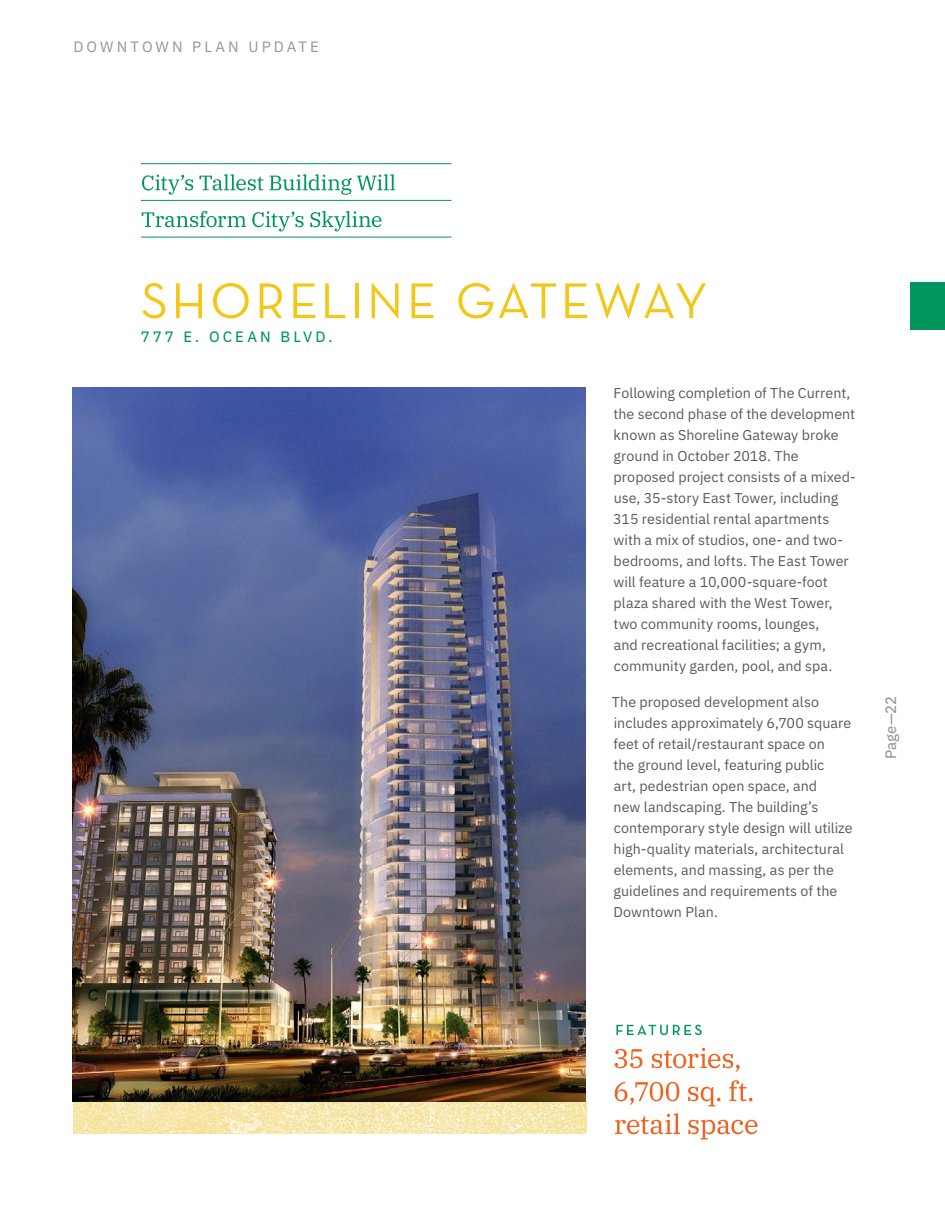
<style>
.page{position:relative;width:945px;height:1215px;background:#fff}
.page>*{position:absolute;margin:0;border:0;box-sizing:border-box;transform-origin:0 0}
.t1{font:51px "Neutra Text Book Alt";letter-spacing:.06em;color:#f3c716}
.t2{font:15px "IBM Plex Sans";letter-spacing:.2em;color:#939598}
.t3{font:15px "IBM Plex Sans Text";letter-spacing:.205em;color:#00975f}
.t4{font:15px "IBM Plex Sans Text";color:#939598}
.t5{font:14.25px/21px "IBM Plex Sans";letter-spacing:.005em;color:#58595b}
</style>
<div class="page">
<svg style="left:142px;top:211px;width:240px;height:20px"></svg>
<svg style="left:142px;top:174px;width:253px;height:21px"></svg>
<hr style="left:141px;top:163px;width:310px;height:1px;background:#00975f">
<hr style="left:141px;top:200px;width:310px;height:1px;background:#00975f">
<hr style="left:141px;top:237px;width:310px;height:1px;background:#00975f">
<svg style="left:615px;top:1113px;width:143px;height:26px"></svg>
<svg style="left:615px;top:1080px;width:137px;height:26px"></svg>
<svg style="left:615px;top:1048px;width:125px;height:24px"></svg>
<svg style="left:616px;top:1025px;width:86px;height:10px"></svg>
<img style="left:73px;top:387px;width:513px;height:747px">
<div style="left:910px;top:282px;width:35px;height:48px;background:#00975f"></div>
<p class="t2" style="left:73px;top:35px;width:247px">DOWNTOWN PLAN UPDATE</p>
<h1 class="t1" style="left:141px;top:270px;width:568px">SHORELINE GATEWAY</h1>
<p class="t3" style="left:141px;top:325px;width:193px">777 E. OCEAN BLVD.</p>
<p class="t5" style="left:613px;top:381px;width:244px">Following completion of The Current, the second phase of the development known as Shoreline Gateway broke ground in October 2018. The proposed project consists of a mixed&shy;use, 35-story East Tower, including 315 residential rental apartments with a mix of studios, one- and two&shy;bedrooms, and lofts. The East Tower will feature a 10,000-square-foot plaza shared with the West Tower, two community rooms, lounges,<br>and recreational facilities; a gym, community garden, pool, and spa.</p>
<p class="t5" style="left:612px;top:691px;width:242px">The proposed development also includes approximately 6,700 square feet of retail/restaurant space on<br>the ground level, featuring public<br>art, pedestrian open space, and<br>new landscaping. The building’s contemporary style design will utilize high-quality materials, architectural elements, and massing, as per the guidelines and requirements of the Downtown Plan.</p>
<p class="t4" style="left:879px;top:759px;width:65px;rotate:-90deg">Page—22</p>
</div>
